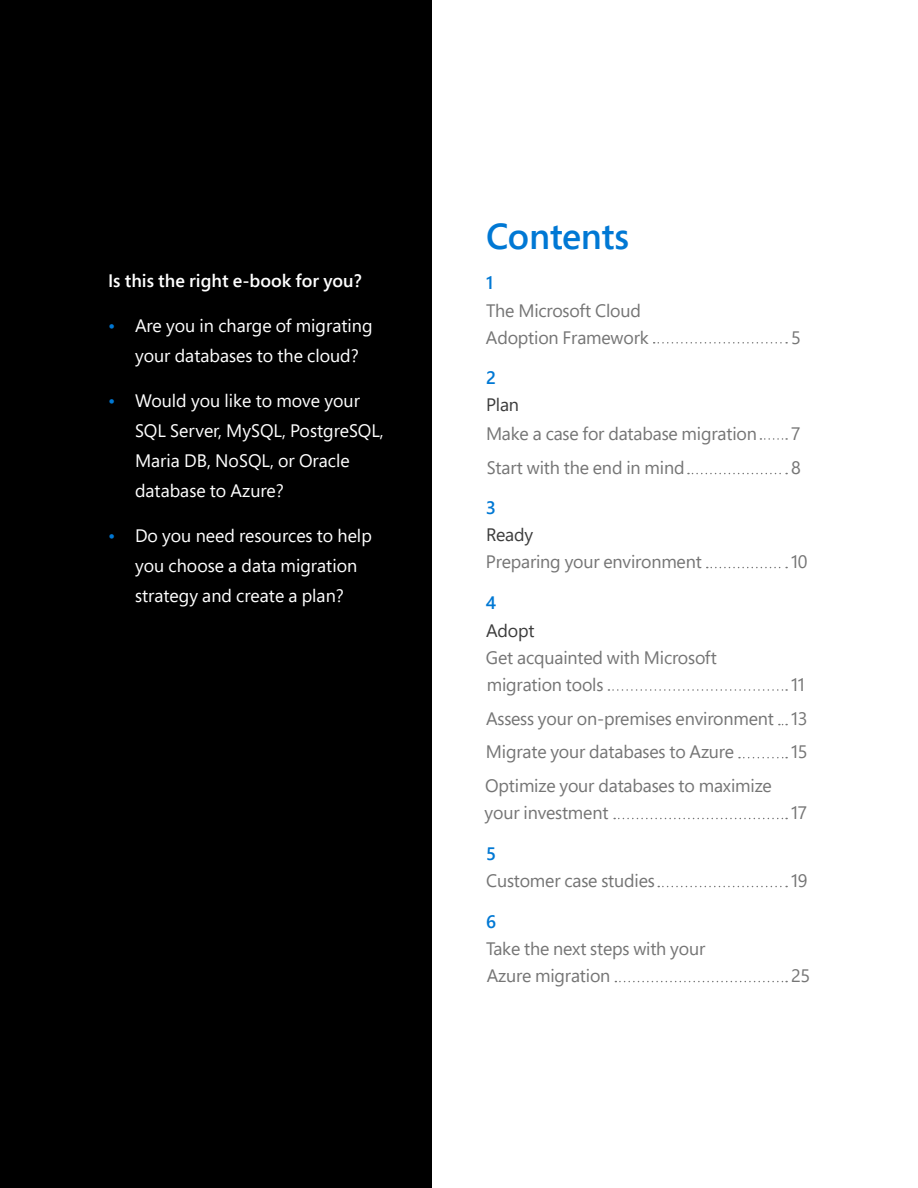
<style>
.page{position:relative;width:918px;height:1188px;background:#fff}
.page>*{position:absolute;margin:0;border:0;box-sizing:border-box;transform-origin:0 0}
.Subheadline_24p{font:600 36px "Segoe Pro";letter-spacing:-.01em;color:#0078d4}
.TOC_Subsection_title{font:18px "Segoe Pro";letter-spacing:-.01em;color:#757575}
.Checklist{font:18px/30px "Segoe Pro";color:#fff}
.Left_Side_Header_-_W{font:600 18px "Segoe Pro";color:#fff}
.Level_1{font:18px "Segoe Pro";letter-spacing:-.01em;color:#3c3c3c}
.TOC_Subsection_title-2{font:600 18px "Segoe Pro";color:#0078d4}
.Level_1-2{font:600 18px "Segoe Pro";color:#0078d4}
.s1{color:#0078d4}
</style>
<div class="page">
<div style="left:0;top:1px;width:432px;height:1187px;background:#000"></div>
<svg style="left:608px;top:689px;width:179px;height:2px"></svg>
<svg style="left:707px;top:567px;width:80px;height:1px"></svg>
<svg style="left:688px;top:473px;width:99px;height:1px"></svg>
<svg style="left:760px;top:438px;width:27px;height:2px"></svg>
<svg style="left:654px;top:342px;width:133px;height:2px"></svg>
<svg style="left:739px;top:757px;width:48px;height:1px"></svg>
<svg style="left:614px;top:818px;width:173px;height:1px"></svg>
<svg style="left:658px;top:886px;width:129px;height:1px"></svg>
<svg style="left:615px;top:981px;width:172px;height:1px"></svg>
<p class="Left_Side_Header_-_W" style="left:108px;top:268px;width:255px">Is this the right e-book for you?</p>
<p class="Checklist" style="left:135px;top:310px;width:239px;text-indent:-27px"><span class="s1">•</span> Are you in charge of migrating your databases to the cloud?</p>
<p class="Checklist" style="left:135px;top:385px;width:250px;text-indent:-27px"><span class="s1">•</span> Would you like to move your<br>SQL Server, MySQL, PostgreSQL,<br>Maria DB, NoSQL, or Oracle database to Azure?</p>
<p class="Checklist" style="left:135px;top:520px;width:238px;text-indent:-27px"><span class="s1">•</span> Do you need resources to help you choose a data migration strategy and create a plan?</p>
<p class="Subheadline_24p" style="left:486px;top:212px;width:145px">Contents</p>
<p class="TOC_Subsection_title-2" style="left:486px;top:270px;width:9px">1</p>
<p class="TOC_Subsection_title" style="left:486px;top:298px;width:157px">The Microsoft Cloud</p>
<p class="TOC_Subsection_title" style="left:486px;top:325px;width:164px">Adoption Framework</p>
<p class="TOC_Subsection_title" style="left:791px;top:325px;width:11px">5</p>
<p class="Level_1-2" style="left:486px;top:365px;width:11px">2</p>
<p class="Level_1" style="left:486px;top:392px;width:35px">Plan</p>
<p class="TOC_Subsection_title" style="left:486px;top:421px;width:273px">Make a case for database migration</p>
<p class="TOC_Subsection_title" style="left:487px;top:455px;width:199px">Start with the end in mind</p>
<p class="Level_1-2" style="left:486px;top:495px;width:12px">3</p>
<p class="Level_1" style="left:486px;top:523px;width:49px">Ready</p>
<p class="TOC_Subsection_title" style="left:486px;top:550px;width:217px">Preparing your environment</p>
<p class="Level_1-2" style="left:486px;top:590px;width:12px">4</p>
<p class="Level_1" style="left:486px;top:618px;width:50px">Adopt</p>
<p class="TOC_Subsection_title" style="left:486px;top:645px;width:232px">Get acquainted with Microsoft</p>
<p class="TOC_Subsection_title" style="left:487px;top:672px;width:118px">migration tools</p>
<p class="TOC_Subsection_title" style="left:486px;top:706px;width:289px">Assess your on-premises environment</p>
<p class="TOC_Subsection_title" style="left:486px;top:740px;width:250px">Migrate your databases to Azure</p>
<p class="TOC_Subsection_title" style="left:485px;top:774px;width:288px">Optimize your databases to maximize</p>
<p class="TOC_Subsection_title" style="left:485px;top:801px;width:125px">your investment</p>
<p class="TOC_Subsection_title-2" style="left:486px;top:841px;width:11px">5</p>
<p class="TOC_Subsection_title" style="left:486px;top:869px;width:170px">Customer case studies</p>
<p class="TOC_Subsection_title-2" style="left:486px;top:909px;width:12px">6</p>
<p class="TOC_Subsection_title" style="left:486px;top:937px;width:221px">Take the next steps with your</p>
<p class="TOC_Subsection_title" style="left:487px;top:964px;width:125px">Azure migration</p>
<p class="TOC_Subsection_title" style="left:791px;top:421px;width:11px">7</p>
<p class="TOC_Subsection_title" style="left:791px;top:455px;width:11px">8</p>
<p class="TOC_Subsection_title" style="left:791px;top:550px;width:18px">10</p>
<p class="TOC_Subsection_title" style="left:791px;top:672px;width:15px">11</p>
<p class="TOC_Subsection_title" style="left:791px;top:706px;width:18px">13</p>
<p class="TOC_Subsection_title" style="left:791px;top:740px;width:18px">15</p>
<p class="TOC_Subsection_title" style="left:791px;top:801px;width:18px">17</p>
<p class="TOC_Subsection_title" style="left:791px;top:869px;width:18px">19</p>
<p class="TOC_Subsection_title" style="left:791px;top:964px;width:21px">25</p>
</div>
